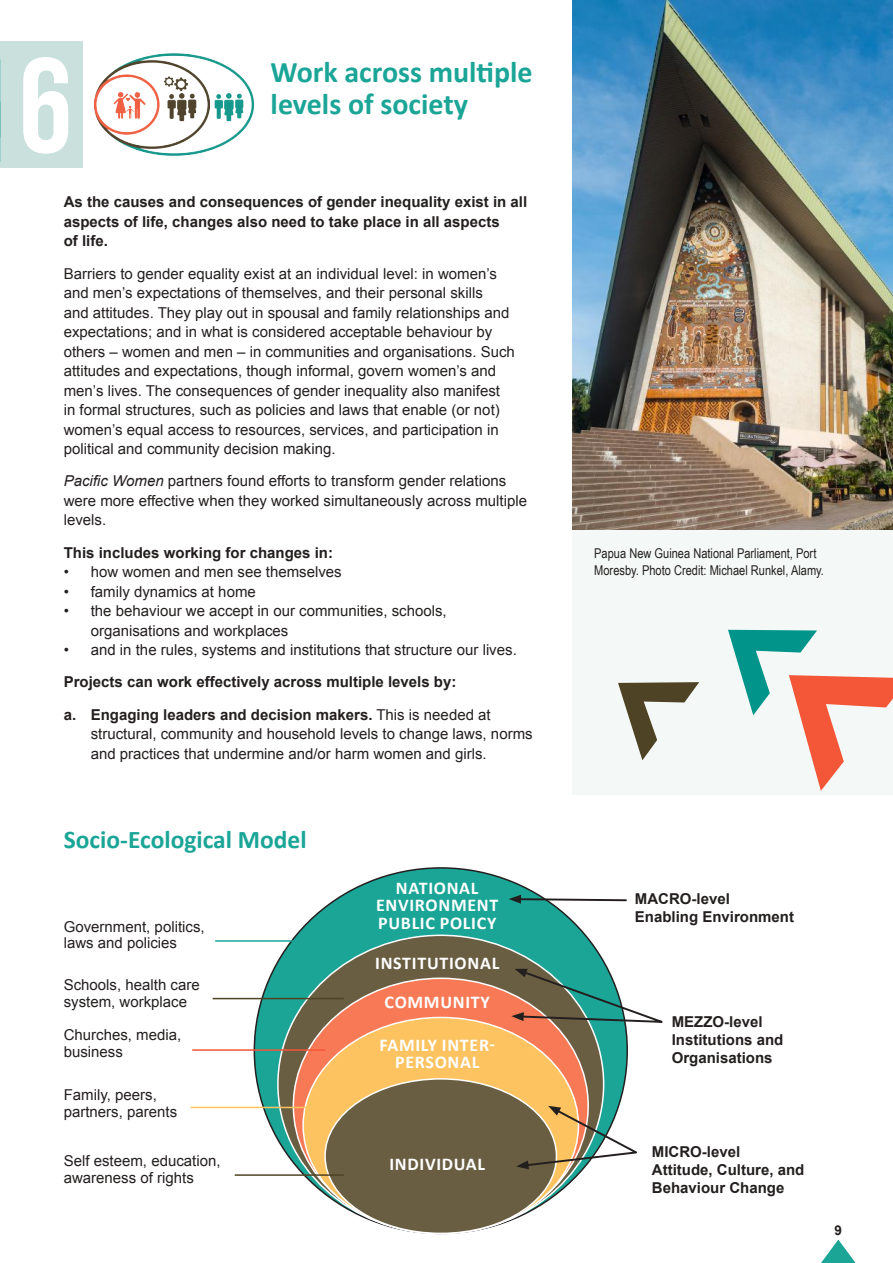
<style>
.page{position:relative;width:893px;height:1263px;background:#fff}
.page>*{position:absolute;margin:0;border:0;box-sizing:border-box;transform-origin:0 0}
.t1{font:700 135px "Bebas Neue";color:#fff}
.t2{font:700 30px/32.4px "Calibri";color:#1aa597}
.t3{font:700 25.5px "Calibri";color:#1aa597}
.t4{font:700 18px/17.4px "Calibri";letter-spacing:.04em;color:#fff;text-align:center}
.t5{font:15px/19.5px "Arial";color:#241f1f}
.t6{font:700 15px/18px "Arial";color:#241f1f}
.t7{font:13.5px/16.5px "Arial Narrow";color:#241f1f}
.t8{font:700 13.5px "Arial";color:#241f1f}
.s1{font-style:italic}
.s2{font-weight:400}
</style>
<div class="page">
<div style="left:573px;top:0;width:320px;height:1263px;background:#f4f9f7"></div>
<img style="left:82px;top:41px;width:173px;height:127px">
<div style="left:0;top:795px;width:893px;height:468px;background:#fff"></div>
<div style="left:254px;top:868px;width:373px;height:365px;background:#1aa597;border-radius:50%"></div>
<div style="left:278px;top:935px;width:326px;height:298px;background:#6a5e42;border-radius:50%"></div>
<div style="left:293px;top:978px;width:295px;height:255px;background:#f87956;border-radius:50%"></div>
<div style="left:303px;top:1017px;width:275px;height:216px;background:#fdc361;border-radius:50%"></div>
<div style="left:325px;top:1079px;width:231px;height:154px;background:#6a5e42;border-radius:50%"></div>
<hr style="left:215px;top:940px;width:95px;height:2px;background:#1aa597">
<hr style="left:213px;top:998px;width:131px;height:1px;background:#4f4325">
<hr style="left:192px;top:1049px;width:133px;height:2px;background:#f45638">
<hr style="left:190px;top:1107px;width:154px;height:1px;background:#fdc361">
<hr style="left:235px;top:1174px;width:109px;height:2px;background:#4f4325">
<svg style="left:516px;top:1106px;width:121px;height:63px"></svg>
<svg style="left:511px;top:969px;width:152px;height:55px"></svg>
<svg style="left:509px;top:895px;width:118px;height:9px"></svg>
<div style="left:0;top:41px;width:82px;height:127px;background:#c9e0dd"></div>
<svg style="left:821px;top:1239px;width:35px;height:24px"></svg>
<img style="left:573px;top:0;width:320px;height:530px">
<svg style="left:728px;top:630px;width:165px;height:161px"></svg>
<svg style="left:618px;top:682px;width:81px;height:78px"></svg>
<h1 class="t1" style="left:19px;top:32px;width:55px">6</h1>
<h2 class="t2" style="left:271px;top:55px;width:264px">Work across multiple levels of society</h2>
<p class="t6" style="left:64px;top:193px;width:465px;line-height:19.5px">As the causes and consequences of gender inequality exist in all aspects of life, changes also need to take place in all aspects<br>of life.</p>
<p class="t5" style="left:64px;top:264px;width:453px">Barriers to gender equality exist at an individual level: in women’s and men’s expectations of themselves, and their personal skills<br>and attitudes. They play out in spousal and family relationships and expectations; and in what is considered acceptable behaviour by others – women and men – in communities and organisations. Such attitudes and expectations, though informal, govern women’s and men’s lives. The consequences of gender inequality also manifest in formal structures, such as policies and laws that enable (or not) women’s equal access to resources, services, and participation in political and community decision making.</p>
<p class="t5" style="left:64px;top:471px;width:465px"><span class="s1">Pacific Women</span> partners found efforts to transform gender relations were more effective when they worked simultaneously across multiple levels.</p>
<p class="t6" style="left:64px;top:544px;width:271px">This includes working for changes in:</p>
<p class="t5" style="left:64px;top:562px;width:279px">• how women and men see themselves</p>
<p class="t5" style="left:64px;top:582px;width:194px">• family dynamics at home</p>
<p class="t5" style="left:91px;top:601px;width:357px;text-indent:-27px">• the behaviour we accept in our communities, schools, organisations and workplaces</p>
<p class="t5" style="left:64px;top:640px;width:455px">• and in the rules, systems and institutions that structure our lives.</p>
<p class="t6" style="left:64px;top:666px;width:428px;line-height:32.2px">Projects can work effectively across multiple levels by:<br>a. Engaging leaders and decision makers. <span class="s2">This is needed at</span></p>
<p class="t5" style="left:91px;top:724px;width:443px">structural, community and household levels to change laws, norms and practices that undermine and/or harm women and girls.</p>
<h3 class="t3" style="left:64px;top:822px;width:244px">Socio-Ecological Model</h3>
<p class="t5" style="left:64px;top:918px;width:142px;line-height:16.5px">Government, politics, laws and policies</p>
<p class="t5" style="left:64px;top:977px;width:137px;line-height:16.5px">Schools, health care system, workplace</p>
<p class="t5" style="left:64px;top:1027px;width:119px;line-height:16.5px">Churches, media, business</p>
<p class="t5" style="left:64px;top:1087px;width:115px;line-height:16.5px">Family, peers, partners, parents</p>
<p class="t5" style="left:64px;top:1153px;width:158px;line-height:16.5px">Self esteem, education, awareness of rights</p>
<p class="t4" style="left:376px;top:878px;width:124px">NATIONAL<br>ENVIRONMENT<br>PUBLIC POLICY</p>
<p class="t4" style="left:375px;top:943px;width:126px;line-height:38.5px">INSTITUTIONAL<br>COMMUNITY</p>
<p class="t4" style="left:379px;top:1035px;width:117px">FAMILY INTER-<br>PERSONAL</p>
<p class="t4" style="left:389px;top:1155px;width:97px">INDIVIDUAL</p>
<p class="t7" style="left:594px;top:545px;width:231px">Papua New Guinea National Parliament, Port<br>Moresby. Photo Credit: Michael Runkel, Alamy.</p>
<p class="t6" style="left:635px;top:889px;width:161px;line-height:18.8px">MACRO-level<br>Enabling Environment</p>
<p class="t6" style="left:672px;top:1013px;width:113px">MEZZO-level<br>Institutions and<br>Organisations</p>
<p class="t6" style="left:652px;top:1143px;width:154px">MICRO-level<br>Attitude, Culture, and<br>Behaviour Change</p>
<p class="t8" style="left:834px;top:1221px;width:9px">9</p>
</div>
